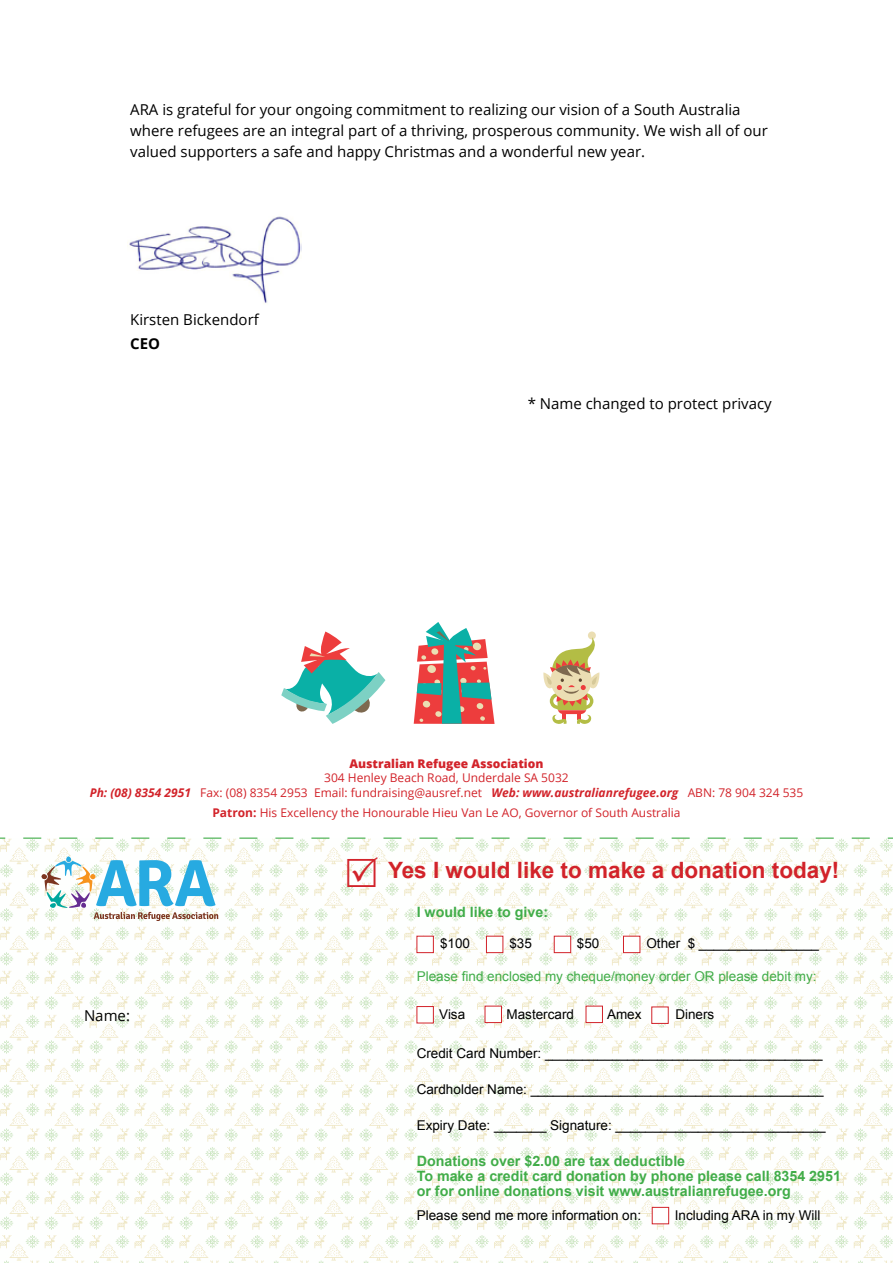
<style>
.page{position:relative;width:893px;height:1263px;background:#fff}
.page>*{position:absolute;margin:0;border:0;box-sizing:border-box;transform-origin:0 0}
.t1{font:700 22.5px "Arial";color:#d2232a}
.t2{font:15px/21px "Open Sans";color:#000}
.t3{font:700 15px "Open Sans";color:#000}
.t4{font:700 14.25px/15px "Arial";color:#41ad49}
.t5{font:13.5px "Arial";color:#000}
.t6{font:13.5px "Arial";color:#41ad49}
.t7{font:12px/14.4px "Open Sans";color:#d2232a;text-align:center}
.t8{font:800 12px "Open Sans";color:#d2232a}
.s1{font-weight:700;font-style:italic}
.s2{font-weight:700}
</style>
<div class="page">
<img style="left:129px;top:216px;width:173px;height:87px">
<img style="left:0;top:839px;width:893px;height:424px">
<svg style="left:0;top:837px;width:893px;height:2px"></svg>
<div style="left:485px;top:1006px;width:17px;height:17px;background:#fff;border:1px solid #d2232a"></div>
<div style="left:623px;top:936px;width:17px;height:17px;background:#fff;border:1px solid #d2232a"></div>
<div style="left:554px;top:936px;width:17px;height:17px;background:#fff;border:1px solid #d2232a"></div>
<div style="left:417px;top:936px;width:17px;height:17px;background:#fff;border:1px solid #d2232a"></div>
<div style="left:652px;top:1207px;width:17px;height:17px;background:#fff;border:1px solid #d2232a"></div>
<div style="left:486px;top:936px;width:17px;height:17px;background:#fff;border:1px solid #d2232a"></div>
<div style="left:417px;top:1006px;width:17px;height:17px;background:#fff;border:1px solid #d2232a"></div>
<div style="left:586px;top:1006px;width:17px;height:17px;background:#fff;border:1px solid #d2232a"></div>
<div style="left:652px;top:1007px;width:16px;height:16px;background:#fff"></div>
<svg style="left:41px;top:856px;width:177px;height:65px"></svg>
<svg style="left:414px;top:622px;width:81px;height:102px"></svg>
<svg style="left:281px;top:631px;width:104px;height:93px"></svg>
<div style="left:588px;top:631px;width:8px;height:8px;background:#ebdeb3;border-radius:50%"></div>
<svg style="left:543px;top:637px;width:57px;height:87px"></svg>
<svg style="left:347px;top:857px;width:31px;height:30px"></svg>
<p class="t2" style="left:130px;top:99px;width:639px">ARA is grateful for your ongoing commitment to realizing our vision of a South Australia where refugees are an integral part of a thriving, prosperous community. We wish all of our valued supporters a safe and happy Christmas and a wonderful new year.</p>
<p class="t2" style="left:130px;top:309px;width:130px">Kirsten Bickendorf</p>
<p class="t3" style="left:130px;top:333px;width:31px">CEO</p>
<p class="t2" style="left:528px;top:393px;width:246px">* Name changed to protect privacy</p>
<p class="t8" style="left:349px;top:754px;width:196px">Australian Refugee Association</p>
<p class="t7" style="left:90px;top:770px;width:715px">304 Henley Beach Road, Underdale SA 5032<br><span class="s1">Ph: (08) 8354 2951</span> Fax: (08) 8354 2953 Email: fundraising@ausref.net <span class="s1">Web: www.australianrefugee.org</span> ABN: 78 904 324 535</p>
<p class="t7" style="left:212px;top:805px;width:470px"><span class="s2">Patron:</span> His Excellency the Honourable Hieu Van Le AO, Governor of South Australia</p>
<h1 class="t1" style="left:388px;top:855px;width:453px">Yes I would like to make a donation today!</h1>
<p class="t4" style="left:417px;top:904px;width:133px">I would like to give:</p>
<p class="t2" style="left:84px;top:1005px;width:48px">Name:</p>
<p class="t5" style="left:440px;top:934px;width:32px">$100</p>
<p class="t5" style="left:509px;top:934px;width:24px">$35</p>
<p class="t5" style="left:577px;top:934px;width:24px">$50</p>
<p class="t5" style="left:646px;top:934px;width:174px">Other $ ________________</p>
<p class="t6" style="left:417px;top:967px;width:401px">Please find enclosed my cheque/money order OR please debit my:</p>
<p class="t5" style="left:439px;top:1005px;width:27px">Visa</p>
<p class="t5" style="left:506px;top:1005px;width:69px">Mastercard</p>
<p class="t5" style="left:607px;top:1005px;width:36px">Amex</p>
<p class="t5" style="left:675px;top:1005px;width:41px">Diners</p>
<p class="t5" style="left:417px;top:1044px;width:407px">Credit Card Number: _____________________________________</p>
<p class="t5" style="left:417px;top:1080px;width:408px">Cardholder Name: _______________________________________</p>
<p class="t5" style="left:417px;top:1116px;width:411px">Expiry Date: _______ Signature: ____________________________</p>
<p class="t4" style="left:417px;top:1153px;width:426px">Donations over $2.00 are tax deductible<br>To make a credit card donation by phone please call 8354 2951 or for online donations visit www.australianrefugee.org</p>
<p class="t5" style="left:417px;top:1206px;width:226px">Please send me more information on:</p>
<p class="t5" style="left:675px;top:1206px;width:147px">Including ARA in my Will</p>
</div>
